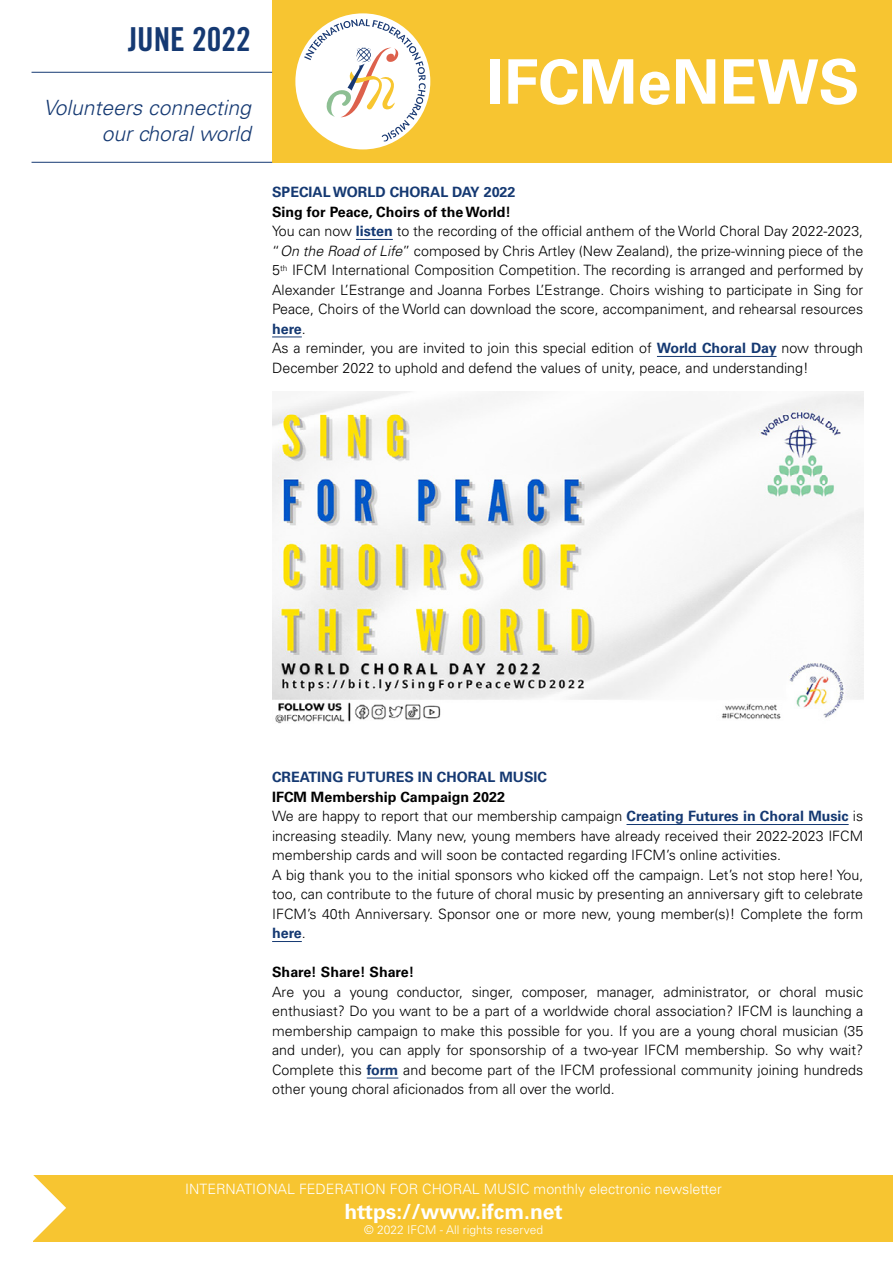
<style>
.page{position:relative;width:893px;height:1263px;background:#fff}
.page>*{position:absolute;margin:0;border:0;box-sizing:border-box;transform-origin:0 0}
.t1{font:700 61.5px "Univers LT Std";color:#fff}
.t2{font:33px "Trade Gothic LT Std Bd Cn 20";color:#153972}
.t3{font:italic 300 21px/25.2px "Univers LT Std";color:#153972;text-align:right}
.t4{font:700 21px "Univers LT Std";color:#fff}
.t5{font:300 14.25px/19.5px "Univers LT Std";color:#000}
.t6{font:300 14.25px "Univers LT Std";color:#fff}
.t7{font:700 14.25px "Univers LT Std";color:#153972}
.t8{font:700 14.25px "Univers LT Std";color:#000}
.t9{font:300 12px "Univers LT Std";color:#fff}
.s1{font-weight:700}
.s2{font-weight:700;color:#153972}
.s3{font-style:italic}
</style>
<div class="page">
<div style="left:33px;top:1176px;width:860px;height:66px;background:#f7c531"></div>
<svg style="left:33px;top:1175px;width:33px;height:66px"></svg>
<hr style="left:356px;top:239px;width:37px;height:1px;background:#153972">
<hr style="left:272px;top:337px;width:30px;height:1px;background:#153972">
<hr style="left:657px;top:356px;width:120px;height:1px;background:#153972">
<hr style="left:626px;top:824px;width:223px;height:1px;background:#153972">
<hr style="left:272px;top:941px;width:30px;height:1px;background:#153972">
<hr style="left:367px;top:1078px;width:31px;height:1px;background:#153972">
<div style="left:272px;top:0;width:619px;height:163px;background:#f7c531"></div>
<div style="left:295px;top:13px;width:135px;height:136px;background:#fff;border-radius:50%"></div>
<svg style="left:304px;top:19px;width:122px;height:123px"></svg>
<hr style="left:32px;top:72px;width:240px;height:1px;background:#153972">
<hr style="left:32px;top:162px;width:240px;height:1px;background:#153972">
<img style="left:272px;top:391px;width:591px;height:333px">
<h2 class="t2" style="left:128px;top:19px;width:124px">JUNE 2022</h2>
<h3 class="t3" style="left:44px;top:96px;width:209px">Volunteers connecting our choral world</h3>
<h1 class="t1" style="left:487px;top:46px;width:374px">IFCMeNEWS</h1>
<p class="t7" style="left:272px;top:184px;width:245px">SPECIAL WORLD CHORAL DAY 2022</p>
<p class="t5" style="left:272px;top:202px;width:593px"><span class="s1">Sing for Peace, Choirs of the World!<br></span>You can now <span class="s2">listen</span> to the recording of the official anthem of the World Choral Day 2022-2023, “<span class="s3">On the Road of Life</span>” composed by Chris Artley (New Zealand), the prize-winning piece of the 5<sup>th</sup> IFCM International Composition Competition. The recording is arranged and performed by Alexander L’Estrange and Joanna Forbes L’Estrange. Choirs wishing to participate in Sing for Peace, Choirs of the World can download the score, accompaniment, and rehearsal resources <span class="s2">here</span>.<br>As a reminder, you are invited to join this special edition of <span class="s2">World Choral Day</span> now through December 2022 to uphold and defend the values of unity, peace, and understanding!</p>
<p class="t7" style="left:272px;top:769px;width:276px">CREATING FUTURES IN CHORAL MUSIC</p>
<p class="t5" style="left:272px;top:787px;width:593px"><span class="s1">IFCM Membership Campaign 2022<br></span>We are happy to report that our membership campaign <span class="s2">Creating Futures in Choral Music</span> is increasing steadily. Many new, young members have already received their 2022-2023 IFCM membership cards and will soon be contacted regarding IFCM’s online activities.<br>A big thank you to the initial sponsors who kicked off the campaign. Let’s not stop here! You, too, can contribute to the future of choral music by presenting an anniversary gift to celebrate IFCM’s 40th Anniversary. Sponsor one or more new, young member(s)! Complete the form <span class="s2">here</span>.</p>
<p class="t8" style="left:272px;top:964px;width:144px">Share! Share! Share!</p>
<p class="t5" style="left:272px;top:982px;width:593px;text-align:justify">Are you a young conductor, singer, composer, manager, administrator, or choral music enthusiast? Do you want to be a part of a worldwide choral association? IFCM is launching a membership campaign to make this possible for you. If you are a young choral musician (35 and under), you can apply for sponsorship of a two-year IFCM membership. So why wait?<br>Complete this <span class="s2">form</span> and become part of the IFCM professional community joining hundreds other young choral aficionados from all over the world.</p>
<p class="t6" style="left:185px;top:1180px;width:538px">INTERNATIONAL FEDERATION FOR CHORAL MUSIC monthly electronic newsletter</p>
<h3 class="t4" style="left:344px;top:1200px;width:220px">https://www.ifcm.net</h3>
<p class="t9" style="left:364px;top:1222px;width:180px">© 2022 IFCM - All rights reserved</p>
</div>
